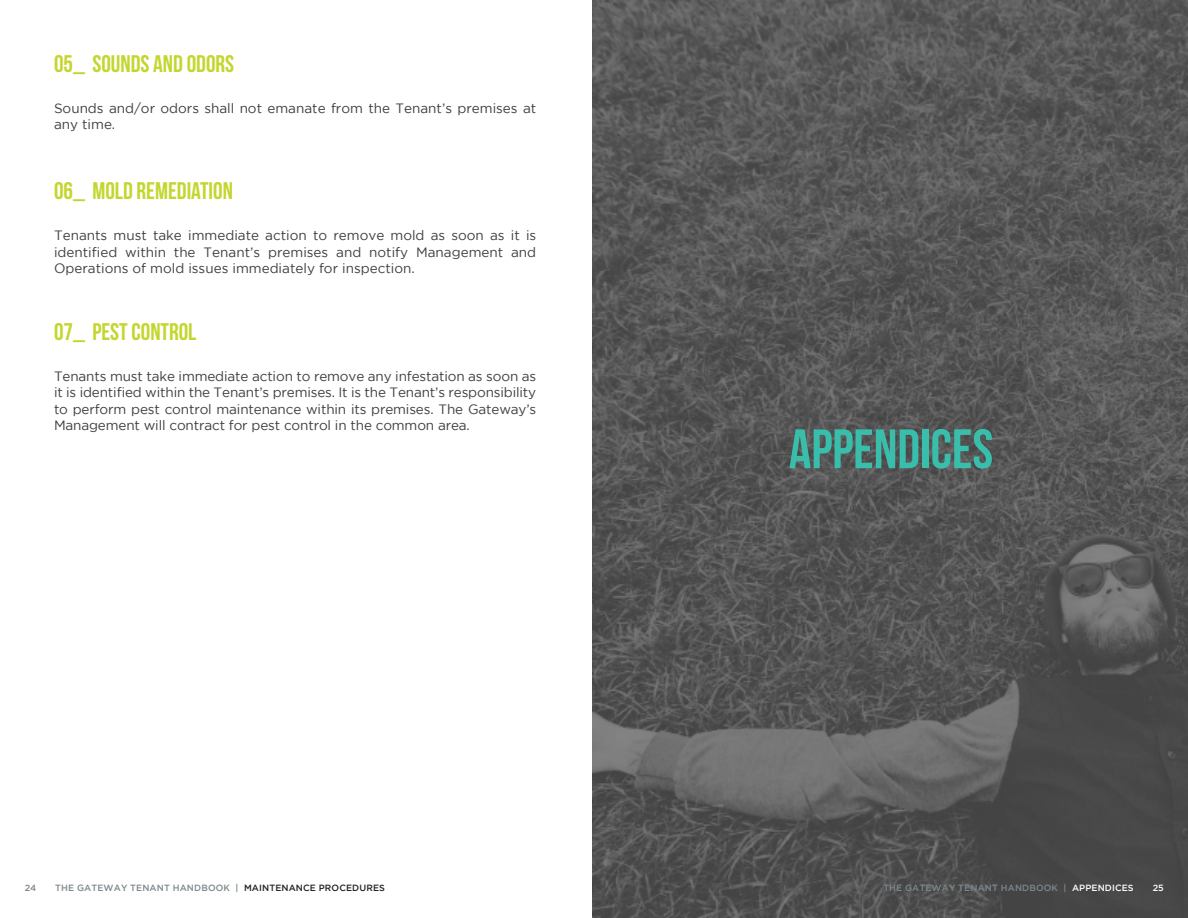
<style>
.page{position:relative;width:1188px;height:918px;background:#fff}
.page>*{position:absolute;margin:0;border:0;box-sizing:border-box;transform-origin:0 0}
.t1{font:55.5px "Bebas Neue";color:#38beab}
.t2{font:24px "Bebas Neue";color:#c4d62e}
.t3{font:13.5px/16.5px "Gotham";color:#3e3e3f;text-align:justify}
.t4{font:500 9px "Gotham";letter-spacing:.015em;color:#7d878c}
.t5{font:500 9px "Gotham";color:#fff}
.s1{color:#231f20}
.s2{color:#fff}
</style>
<div class="page">
<img style="left:592px;top:0;width:596px;height:918px">
<p class="t2" style="left:54px;top:51px;width:182px">05_ SOUNDS AND ODORS</p>
<p class="t3" style="left:54px;top:100px;width:484px">Sounds and/or odors shall not emanate from the Tenant’s premises at any time.</p>
<p class="t2" style="left:54px;top:178px;width:180px">06_ MOLD REMEDIATION</p>
<p class="t3" style="left:54px;top:227px;width:484px">Tenants must take immediate action to remove mold as soon as it is identified within the Tenant’s premises and notify Management and Operations of mold issues immediately for inspection.</p>
<p class="t2" style="left:54px;top:319px;width:144px">07_ PEST CONTROL</p>
<p class="t3" style="left:54px;top:368px;width:484px">Tenants must take immediate action to remove any infestation as soon as it is identified within the Tenant’s premises. It is the Tenant’s responsibility to perform pest control maintenance within its premises. The Gateway’s Management will contract for pest control in the common area.</p>
<p class="t1" style="left:789px;top:419px;width:206px">APPENDICES</p>
<p class="t4" style="left:25px;top:883px;width:13px">24</p>
<p class="t4" style="left:55px;top:883px;width:331px">THE GATEWAY TENANT HANDBOOK | <span class="s1">MAINTENANCE PROCEDURES</span></p>
<p class="t4" style="left:883px;top:883px;width:252px">THE GATEWAY TENANT HANDBOOK | <span class="s2">APPENDICES</span></p>
<p class="t5" style="left:1153px;top:883px;width:13px">25</p>
</div>
